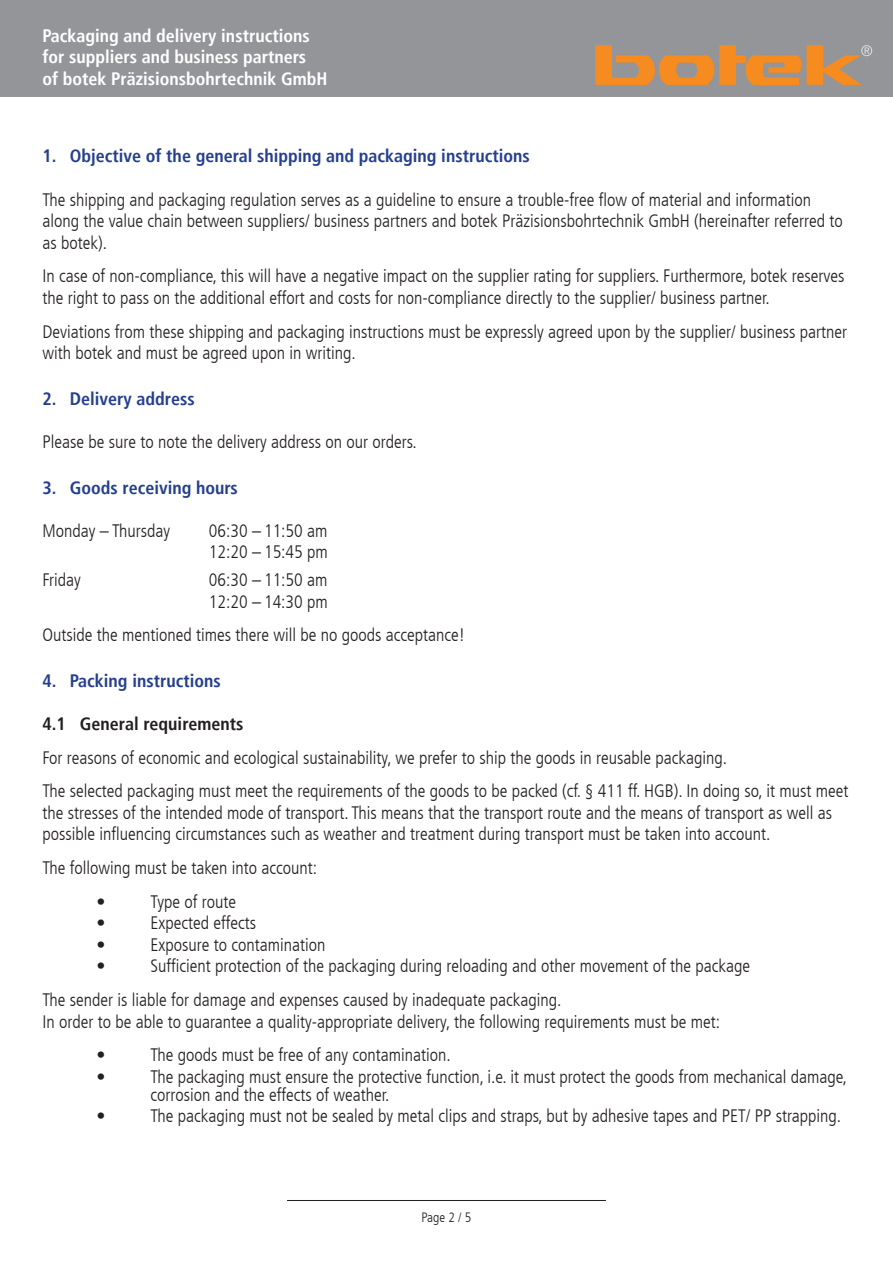
<style>
.page{position:relative;width:893px;height:1263px;background:#fff}
.page>*{position:absolute;margin:0;border:0;box-sizing:border-box;transform-origin:0 0}
.t1{font:300 condensed 18px/21.6px "Frutiger LT";color:#231f20}
.t2{font:700 condensed 18px "Frutiger LT";color:#253f8e}
.t3{font:700 condensed 18px/21.6px "Frutiger LT";color:#fff}
.t4{font:700 condensed 18px "Frutiger LT";color:#231f20}
.t5{font:300 condensed 13.5px "Frutiger LT";color:#231f20}
</style>
<div class="page">
<div style="left:0;top:0;width:893px;height:97px;background:#939598"></div>
<svg style="left:595px;top:45px;width:277px;height:40px"></svg>
<hr style="left:287px;top:1200px;width:319px;height:1px;background:#231f20">
<p class="t3" style="left:43px;top:25px;width:287px">Packaging and delivery instructions for suppliers and business partners<br>of botek Präzisionsbohrtechnik GmbH</p>
<p class="t2" style="left:43px;top:145px;width:489px">1. Objective of the general shipping and packaging instructions</p>
<p class="t1" style="left:43px;top:189px;width:802px">The shipping and packaging regulation serves as a guideline to ensure a trouble-free flow of material and information along the value chain between suppliers/ business partners and botek Präzisionsbohrtechnik GmbH (hereinafter referred to as botek).</p>
<p class="t1" style="left:43px;top:266px;width:804px">In case of non-compliance, this will have a negative impact on the supplier rating for suppliers. Furthermore, botek reserves the right to pass on the additional effort and costs for non-compliance directly to the supplier/ business partner.</p>
<p class="t1" style="left:43px;top:321px;width:806px">Deviations from these shipping and packaging instructions must be expressly agreed upon by the supplier/ business partner with botek and must be agreed upon in writing.</p>
<p class="t2" style="left:43px;top:388px;width:154px">2. Delivery address</p>
<p class="t1" style="left:43px;top:431px;width:376px">Please be sure to note the delivery address on our orders.</p>
<p class="t2" style="left:43px;top:477px;width:197px">3. Goods receiving hours</p>
<p class="t1" style="left:43px;top:520px;width:129px">Monday – Thursday</p>
<p class="t1" style="left:209px;top:520px;width:120px">06:30 – 11:50 am</p>
<p class="t1" style="left:209px;top:542px;width:121px">12:20 – 15:45 pm</p>
<p class="t1" style="left:43px;top:569px;width:40px">Friday</p>
<p class="t1" style="left:209px;top:569px;width:120px">06:30 – 11:50 am</p>
<p class="t1" style="left:209px;top:591px;width:121px">12:20 – 14:30 pm</p>
<p class="t1" style="left:43px;top:624px;width:424px">Outside the mentioned times there will be no goods acceptance!</p>
<p class="t2" style="left:43px;top:670px;width:180px">4. Packing instructions</p>
<p class="t4" style="left:43px;top:713px;width:202px">4.1 General requirements</p>
<p class="t1" style="left:43px;top:747px;width:686px">For reasons of economic and ecological sustainability, we prefer to ship the goods in reusable packaging.</p>
<p class="t1" style="left:43px;top:780px;width:807px">The selected packaging must meet the requirements of the goods to be packed (cf. § 411 ff. HGB). In doing so, it must meet the stresses of the intended mode of transport. This means that the transport route and the means of transport as well as possible influencing circumstances such as weather and treatment during transport must be taken into account.</p>
<p class="t1" style="left:43px;top:857px;width:276px">The following must be taken into account:</p>
<p class="t1" style="left:97px;top:891px;width:10px">•</p>
<p class="t1" style="left:151px;top:891px;width:87px">Type of route</p>
<p class="t1" style="left:97px;top:912px;width:10px">•</p>
<p class="t1" style="left:151px;top:912px;width:107px">Expected effects</p>
<p class="t1" style="left:97px;top:934px;width:10px">•</p>
<p class="t1" style="left:151px;top:934px;width:177px">Exposure to contamination</p>
<p class="t1" style="left:97px;top:956px;width:10px">•</p>
<p class="t1" style="left:151px;top:956px;width:601px">Sufficient protection of the packaging during reloading and other movement of the package</p>
<p class="t1" style="left:43px;top:989px;width:520px">The sender is liable for damage and expenses caused by inadequate packaging.</p>
<p class="t1" style="left:43px;top:1011px;width:679px">In order to be able to guarantee a quality-appropriate delivery, the following requirements must be met:</p>
<p class="t1" style="left:97px;top:1044px;width:10px">•</p>
<p class="t1" style="left:151px;top:1044px;width:302px">The goods must be free of any contamination.</p>
<p class="t1" style="left:97px;top:1066px;width:10px">•</p>
<p class="t1" style="left:151px;top:1068px;width:698px;line-height:18px">The packaging must ensure the protective function, i.e. it must protect the goods from mechanical damage, corrosion and the effects of weather.</p>
<p class="t1" style="left:97px;top:1106px;width:10px">•</p>
<p class="t1" style="left:151px;top:1106px;width:692px">The packaging must not be sealed by metal clips and straps, but by adhesive tapes and PET/ PP strapping.</p>
<p class="t5" style="left:421px;top:1210px;width:51px">Page 2 / 5</p>
</div>
